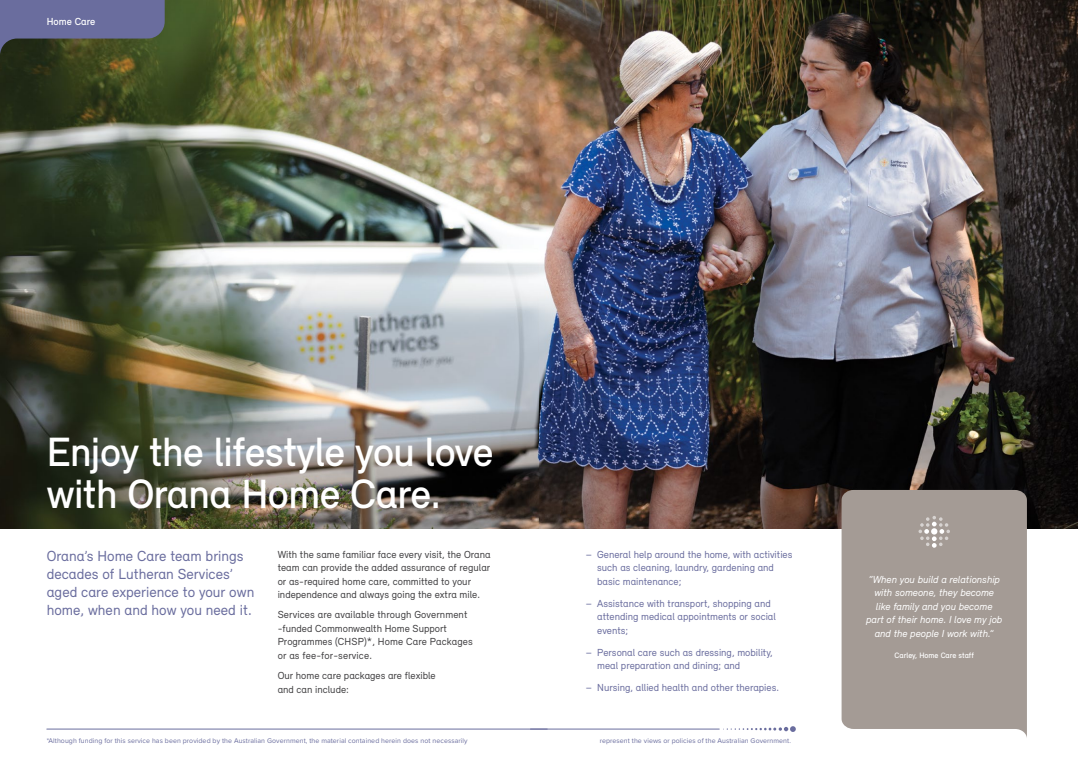
<style>
.page{position:relative;width:1078px;height:766px;background:#fff}
.page>*{position:absolute;margin:0;border:0;box-sizing:border-box;transform-origin:0 0}
.page_title_large_rev{font:500 42px/42px "Relevant";letter-spacing:-.015em;color:#fff}
.LS_Warm_Grey_Intro{font:15px/18px "Relevant";color:#6a6d9e}
.LS_Body_Copy{font:10.5px/13.5px "Relevant";color:#414042}
.LS_Body_Copy-2{font:10.5px/13.5px "Relevant";color:#6a6d9e}
.LS_Quote{font:italic 10.5px/13.5px "Relevant";color:#fff;text-align:center}
.t1{font:500 10.5px "Relevant";color:#fff}
.LS_Quote_Name{font:500 8px "Relevant";color:#fff}
.LS_Body_Copy-3{font:7px "Proxima Nova";letter-spacing:.01em;color:#6a6d9e}
</style>
<div class="page">
<img style="left:0;top:0;width:1077px;height:528px">
<hr style="left:530px;top:728px;width:189px;height:1px;background:#6a6d9e">
<svg style="left:723px;top:726px;width:72px;height:5px"></svg>
<hr style="left:47px;top:728px;width:500px;height:1px;background:#6a6d9e">
<svg style="left:0;top:0;width:165px;height:72px;background:#545962"></svg>
<div style="left:841px;top:490px;width:185px;height:245px;background:#a49b95"></div>
<svg style="left:918px;top:515px;width:31px;height:32px"></svg>
<p class="t1" style="left:47px;top:15px;width:50px">Home Care</p>
<p class="page_title_large_rev" style="left:47px;top:430px;width:448px">Enjoy the lifestyle you love with Orana Home Care.</p>
<p class="LS_Warm_Grey_Intro" style="left:47px;top:546px;width:209px">Orana’s Home Care team brings decades of Lutheran Services’ aged care experience to your own home, when and how you need it.</p>
<p class="LS_Body_Copy" style="left:277px;top:547px;width:214px">With the same familiar face every visit, the Orana team can provide the added assurance of regular or as-required home care, committed to your independence and always going the extra mile.</p>
<p class="LS_Body_Copy" style="left:277px;top:607px;width:197px">Services are available through Government -funded Commonwealth Home Support Programmes (CHSP)*, Home Care Packages or as fee-for-service.</p>
<p class="LS_Body_Copy" style="left:277px;top:668px;width:159px">Our home care packages are flexible and can include:</p>
<p class="LS_Body_Copy-3" style="left:47px;top:735px;width:422px">*Although funding for this service has been provided by the Australian Government, the material contained herein does not necessarily</p>
<p class="LS_Body_Copy-2" style="left:597px;top:547px;width:197px;text-indent:-11px">– General help around the home, with activities such as cleaning, laundry, gardening and basic maintenance;</p>
<p class="LS_Body_Copy-2" style="left:597px;top:596px;width:180px;text-indent:-11px">– Assistance with transport, shopping and attending medical appointments or social events;</p>
<p class="LS_Body_Copy-2" style="left:597px;top:645px;width:177px;text-indent:-11px">– Personal care such as dressing, mobility, meal preparation and dining; and</p>
<p class="LS_Body_Copy-2" style="left:585px;top:680px;width:195px">– Nursing, allied health and other therapies.</p>
<p class="LS_Body_Copy-3" style="left:599px;top:735px;width:193px">represent the views or policies of the Australian Government.</p>
<p class="LS_Quote" style="left:866px;top:572px;width:138px">“When you build a relationship with someone, they become like family and you become part of their home. I love my job and the people I work with.”</p>
<p class="LS_Quote_Name" style="left:894px;top:650px;width:81px">Carley, Home Care staff</p>
</div>
